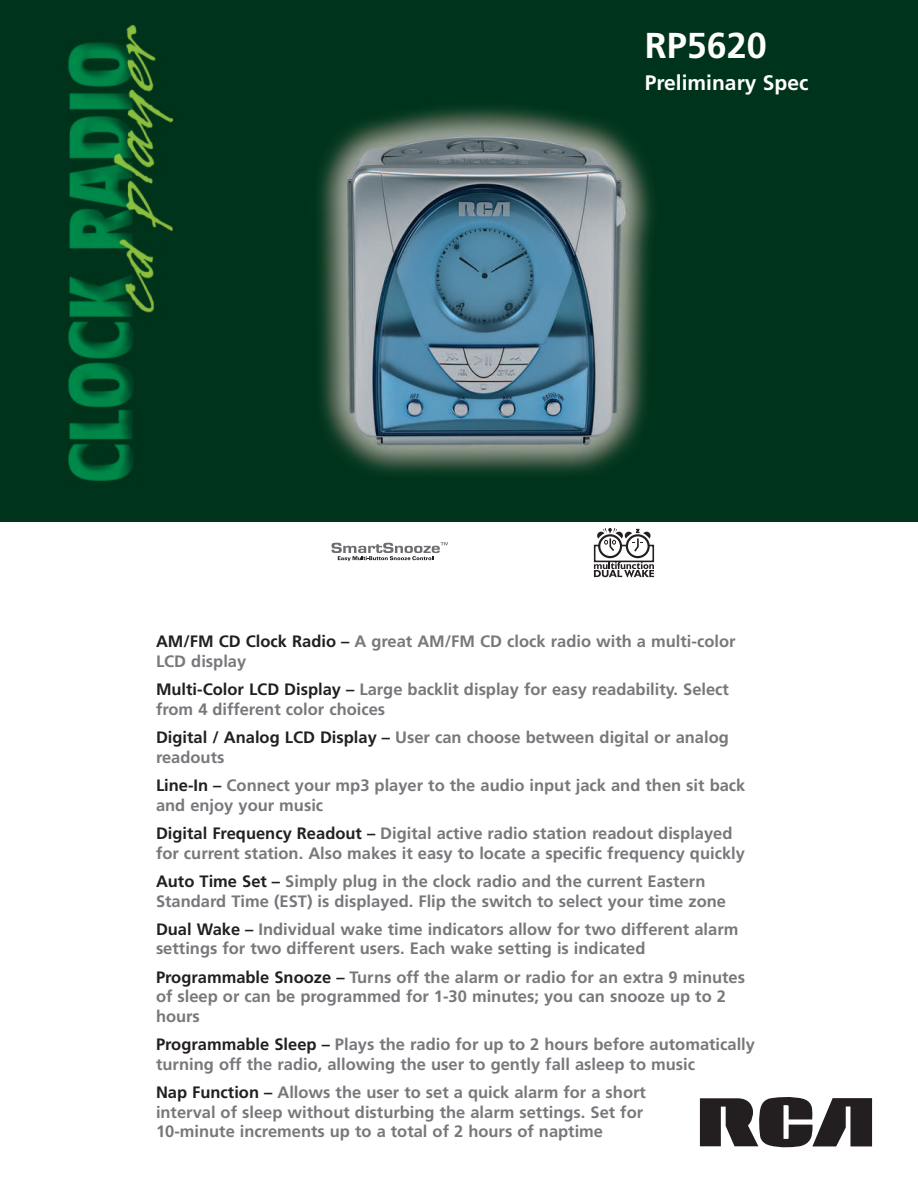
<style>
.page{position:relative;width:918px;height:1188px;background:#fff}
.page>*{position:absolute;margin:0;border:0;box-sizing:border-box;transform-origin:0 0}
.t1{font:700 36px "Frutiger";color:#fff}
.t2{font:700 21px "Frutiger";color:#fff}
.t3{font:700 16.5px/19.5px "Frutiger";color:#76787b}
.s1{color:#231f20}
</style>
<div class="page">
<img style="left:184px;top:0;width:734px;height:522px">
<img style="left:0;top:0;width:184px;height:522px">
<svg style="left:700px;top:1097px;width:172px;height:50px"></svg>
<svg style="left:332px;top:542px;width:116px;height:19px"></svg>
<div style="left:594px;top:545px;width:60px;height:17px;border:2px solid #231f20"></div>
<div style="left:626px;top:534px;width:24px;height:24px;border:2px solid #231f20;border-radius:50%"></div>
<div style="left:598px;top:534px;width:24px;height:24px;border:2px solid #231f20;border-radius:50%"></div>
<svg style="left:597px;top:528px;width:54px;height:25px"></svg>
<svg style="left:594px;top:562px;width:60px;height:15px"></svg>
<h1 class="t1" style="left:645px;top:31px;width:124px">RP5620</h1>
<p class="t2" style="left:645px;top:74px;width:165px">Preliminary Spec</p>
<p class="t3" style="left:156px;top:633px;width:581px"><span class="s1">AM/FM CD Clock Radio –</span> A great AM/FM CD clock radio with a multi-color<br>LCD display</p>
<p class="t3" style="left:156px;top:681px;width:575px"><span class="s1">Multi-Color LCD Display –</span> Large backlit display for easy readability. Select from 4 different color choices</p>
<p class="t3" style="left:156px;top:729px;width:574px"><span class="s1">Digital / Analog LCD Display –</span> User can choose between digital or analog readouts</p>
<p class="t3" style="left:156px;top:777px;width:591px"><span class="s1">Line-In –</span> Connect your mp3 player to the audio input jack and then sit back and enjoy your music</p>
<p class="t3" style="left:156px;top:825px;width:591px"><span class="s1">Digital Frequency Readout –</span> Digital active radio station readout displayed for current station. Also makes it easy to locate a specific frequency quickly</p>
<p class="t3" style="left:156px;top:873px;width:572px"><span class="s1">Auto Time Set –</span> Simply plug in the clock radio and the current Eastern<br>Standard Time (EST) is displayed. Flip the switch to select your time zone</p>
<p class="t3" style="left:156px;top:921px;width:584px"><span class="s1">Dual Wake –</span> Individual wake time indicators allow for two different alarm settings for two different users. Each wake setting is indicated</p>
<p class="t3" style="left:156px;top:969px;width:591px"><span class="s1">Programmable Snooze –</span> Turns off the alarm or radio for an extra 9 minutes of sleep or can be programmed for 1-30 minutes; you can snooze up to 2 hours</p>
<p class="t3" style="left:156px;top:1036px;width:601px"><span class="s1">Programmable Sleep –</span> Plays the radio for up to 2 hours before automatically turning off the radio, allowing the user to gently fall asleep to music</p>
<p class="t3" style="left:156px;top:1084px;width:491px"><span class="s1">Nap Function –</span> Allows the user to set a quick alarm for a short interval of sleep without disturbing the alarm settings. Set for<br>10-minute increments up to a total of 2 hours of naptime</p>
</div>
